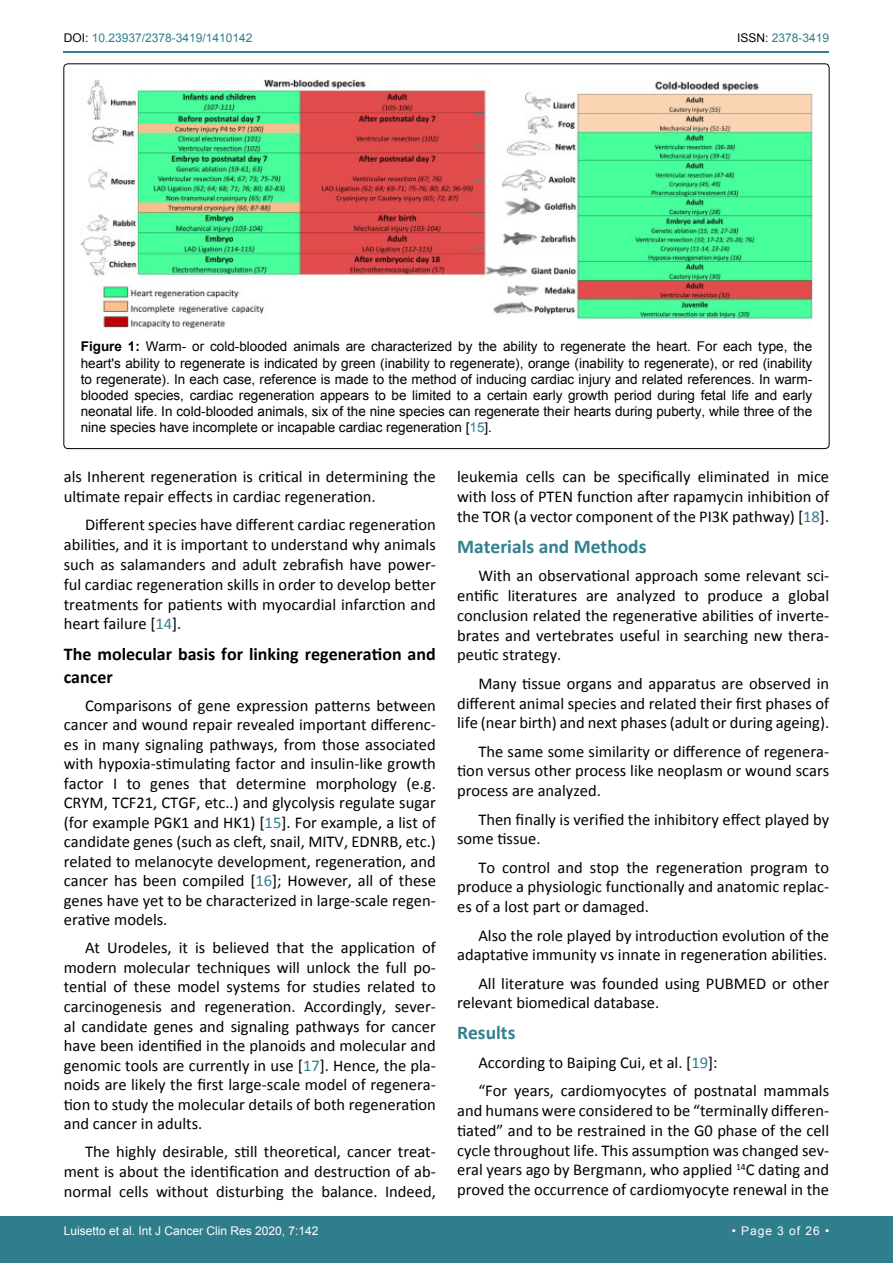
<style>
.page{position:relative;width:893px;height:1263px;background:#fff}
.page>*{position:absolute;margin:0;border:0;box-sizing:border-box;transform-origin:0 0}
.t1{font:700 19.5px "Calibri";color:#30808d}
.t2{font:700 18px/22.5px "Calibri";color:#000}
.t3{font:16.5px/19.8px "Calibri";color:#000;text-align:justify}
.t4{font:13.5px/16.2px "Arial";color:#000;text-align:justify}
.t5{font:12px "Arial";color:#fff}
.t6{font:12px "Arial";color:#30808d}
.s1{color:#000}
.s2{font-weight:700}
.s3{color:#30808d}
</style>
<div class="page">
<hr style="left:64px;top:51px;width:765px;height:2px;background:#30808d">
<div style="left:0;top:1217px;width:893px;height:46px;background:#307d8d"></div>
<img style="left:81px;top:80px;width:731px;height:249px">
<p class="t6" style="left:64px;top:30px;width:190px"><span class="s1">DOI:</span> 10.23937/2378-3419/1410142</p>
<p class="t6" style="left:737px;top:30px;width:94px"><span class="s1">ISSN:</span> 2378-3419</p>
<p class="t4" style="left:81px;top:339px;width:733px"><span class="s2">Figure 1:</span> Warm- or cold-blooded animals are characterized by the ability to regenerate the heart. For each type, the heart's ability to regenerate is indicated by green (inability to regenerate), orange (inability to regenerate), or red (inability to regenerate). In each case, reference is made to the method of inducing cardiac injury and related references. In warm&shy;blooded species, cardiac regeneration appears to be limited to a certain early growth period during fetal life and early neonatal life. In cold-blooded animals, six of the nine species can regenerate their hearts during puberty, while three of the nine species have incomplete or incapable cardiac regeneration [<span class="s3">15</span>].</p>
<p class="t3" style="left:64px;top:467px;width:374px">als Inherent regeneration is critical in determining the ultimate repair effects in cardiac regeneration.</p>
<p class="t3" style="left:64px;top:515px;width:374px;text-indent:21px">Different species have different cardiac regeneration abilities, and it is important to understand why animals such as salamanders and adult zebrafish have power&shy;ful cardiac regeneration skills in order to develop better treatments for patients with myocardial infarction and heart failure [<span class="s3">14</span>].</p>
<p class="t2" style="left:64px;top:643px;width:374px">The molecular basis for linking regeneration and cancer</p>
<p class="t3" style="left:64px;top:696px;width:374px;text-indent:21px">Comparisons of gene expression patterns between cancer and wound repair revealed important differenc&shy;es in many signaling pathways, from those associated with hypoxia-stimulating factor and insulin-like growth factor I to genes that determine morphology (e.g.<br>CRYM, TCF21, CTGF, etc..) and glycolysis regulate sugar (for example PGK1 and HK1) [<span class="s3">15</span>]. For example, a list of candidate genes (such as cleft, snail, MITV, EDNRB, etc.) related to melanocyte development, regeneration, and cancer has been compiled [<span class="s3">16</span>]; However, all of these genes have yet to be characterized in large-scale regen&shy;erative models.</p>
<p class="t3" style="left:64px;top:938px;width:374px;text-indent:21px">At Urodeles, it is believed that the application of modern molecular techniques will unlock the full po&shy;tential of these model systems for studies related to carcinogenesis and regeneration. Accordingly, sever&shy;al candidate genes and signaling pathways for cancer have been identified in the planoids and molecular and genomic tools are currently in use [<span class="s3">17</span>]. Hence, the pla&shy;noids are likely the first large-scale model of regenera&shy;tion to study the molecular details of both regeneration and cancer in adults.</p>
<p class="t3" style="left:64px;top:1142px;width:374px;text-indent:21px">The highly desirable, still theoretical, cancer treat&shy;ment is about the identification and destruction of ab&shy;normal cells without disturbing the balance. Indeed,</p>
<p class="t3" style="left:457px;top:467px;width:374px">leukemia cells can be specifically eliminated in mice with loss of PTEN function after rapamycin inhibition of the TOR (a vector component of the PI3K pathway) [<span class="s3">18</span>].</p>
<p class="t1" style="left:457px;top:534px;width:191px">Materials and Methods</p>
<p class="t3" style="left:457px;top:566px;width:374px;text-indent:21px">With an observational approach some relevant sci&shy;entific literatures are analyzed to produce a global conclusion related the regenerative abilities of inverte&shy;brates and vertebrates useful in searching new thera&shy;peutic strategy.</p>
<p class="t3" style="left:457px;top:673px;width:374px;text-indent:21px">Many tissue organs and apparatus are observed in different animal species and related their first phases of life (near birth) and next phases (adult or during ageing).</p>
<p class="t3" style="left:457px;top:741px;width:374px;text-indent:21px">The same some similarity or difference of regenera&shy;tion versus other process like neoplasm or wound scars process are analyzed.</p>
<p class="t3" style="left:457px;top:809px;width:374px;text-indent:21px">Then finally is verified the inhibitory effect played by some tissue.</p>
<p class="t3" style="left:457px;top:857px;width:374px;text-indent:21px">To control and stop the regeneration program to produce a physiologic functionally and anatomic replac&shy;es of a lost part or damaged.</p>
<p class="t3" style="left:457px;top:925px;width:374px;text-align:right">Also the role played by introduction evolution of the adaptative immunity vs innate in regeneration abilities.</p>
<p class="t3" style="left:457px;top:973px;width:374px;text-indent:21px">All literature was founded using PUBMED or other relevant biomedical database.</p>
<p class="t1" style="left:457px;top:1020px;width:60px">Results</p>
<p class="t3" style="left:478px;top:1048px;width:352px;line-height:28.3px">According to Baiping Cui, et al. [<span class="s3">19</span>]:<br>“For years, cardiomyocytes of postnatal mammals</p>
<p class="t3" style="left:457px;top:1100px;width:374px">and humans were considered to be “terminally differen&shy;tiated” and to be restrained in the G0 phase of the cell cycle throughout life. This assumption was changed sev&shy;eral years ago by Bergmann, who applied <sup>14</sup>C dating and proved the occurrence of cardiomyocyte renewal in the</p>
<p class="t5" style="left:64px;top:1223px;width:256px">Luisetto et al. Int J Cancer Clin Res 2020, 7:142</p>
<p class="t5" style="left:732px;top:1223px;width:99px">• Page 3 of 26 •</p>
</div>
